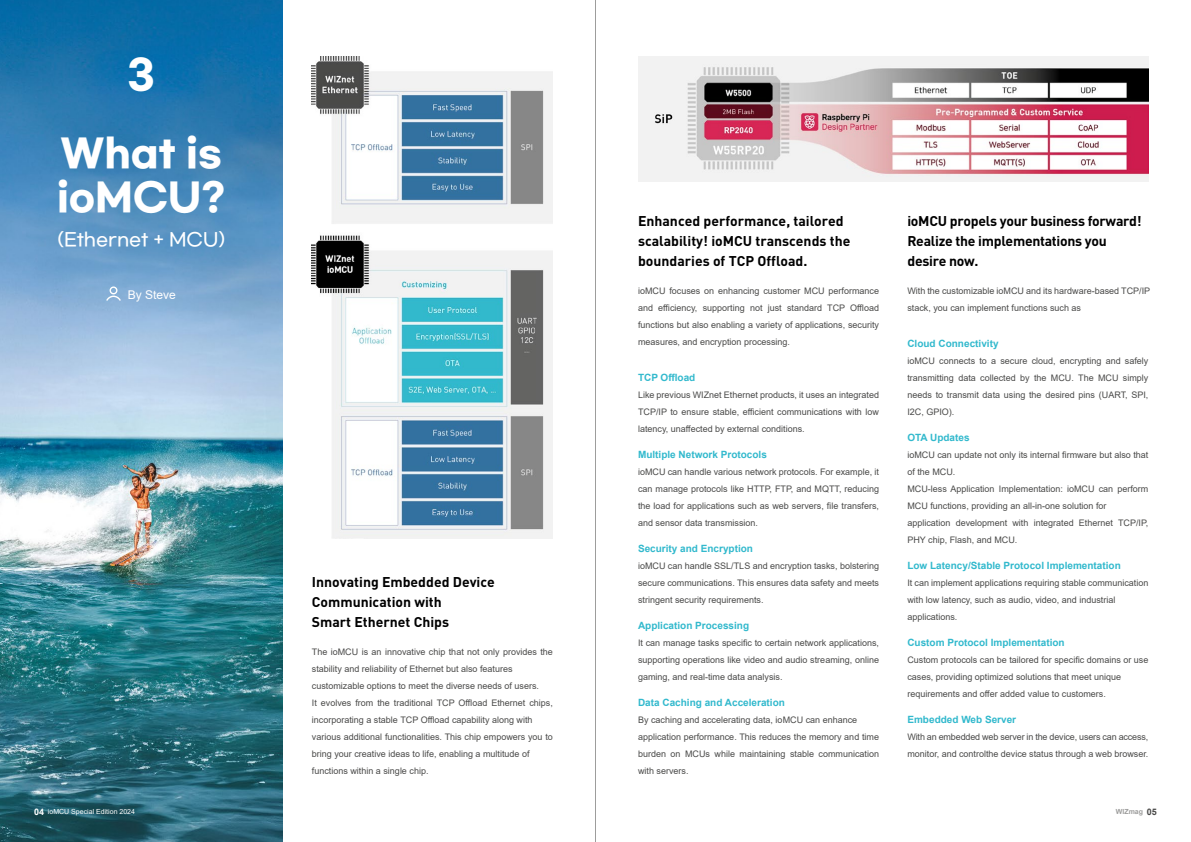
<style>
.page{position:relative;width:1191px;height:842px;background:#fff}
.page>*{position:absolute;margin:0;border:0;box-sizing:border-box;transform-origin:0 0}
.t1{font:700 40px "Gmarket Sans";color:#fff}
.t2{font:700 38px/44px "Gmarket Sans";color:#fff}
.t3{font:500 18px "Gmarket Sans";color:#fff}
.t4{font:700 14px/20px "DIN";color:#000}
.t5{font:700 14px/20px "DIN";letter-spacing:-.02em;color:#000}
.t6{font:12px "Arial";color:#fff}
.t7{font:700 10px "Arial";color:#32b9cd}
.t8{font:9px/17px "Arial";color:#4a4a49}
.t9{font:7px "Arial";color:#fff}
.t10{font:700 7px "Arial";color:#9d9d9c}
.s1{font-weight:700;font-size:9px}
.s2{font-size:9px;color:#4a4a49}
</style>
<div class="page">
<hr style="left:595px;top:0;width:1px;height:842px;background:#9d9d9c">
<img style="left:0;top:0;width:282px;height:842px">
<svg style="left:106px;top:286px;width:15px;height:15px"></svg>
<img style="left:312px;top:57px;width:241px;height:482px">
<img style="left:638px;top:57px;width:510px;height:124px">
<h1 class="t1" style="left:128px;top:52px;width:28px">3</h1>
<h2 class="t2" style="left:57px;top:133px;width:170px">What is ioMCU?</h2>
<h3 class="t3" style="left:58px;top:230px;width:169px">(Ethernet + MCU)</h3>
<h3 class="t6" style="left:128px;top:287px;width:50px">By Steve</h3>
<p class="t9" style="left:34px;top:807px;width:103px"><span class="s1">04</span> ioMCU Special Edition 2024</p>
<h3 class="t4" style="left:312px;top:571px;width:184px">Innovating Embedded Device<br>Communication with<br>Smart Ethernet Chips</h3>
<p class="t8" style="left:312px;top:643px;width:242px">The ioMCU is an innovative chip that not only provides the stability and reliability of Ethernet but also features customizable options to meet the diverse needs of users.<br>It evolves from the traditional TCP Offload Ethernet chips, incorporating a stable TCP Offload capability along with various additional functionalities. This chip empowers you to bring your creative ideas to life, enabling a multitude of functions within a single chip.</p>
<h3 class="t4" style="left:638px;top:211px;width:214px">Enhanced performance, tailored scalability! ioMCU transcends the boundaries of TCP Offload.</h3>
<h3 class="t5" style="left:907px;top:211px;width:236px">ioMCU propels your business forward!<br>Realize the implementations you desire now.</h3>
<p class="t8" style="left:638px;top:283px;width:242px;text-align:justify">ioMCU focuses on enhancing customer MCU performance and efficiency, supporting not just standard TCP Offload functions but also enabling a variety of applications, security measures, and encryption processing.</p>
<p class="t8" style="left:907px;top:283px;width:244px">With the customizable ioMCU and its hardware-based TCP/IP stack, you can implement functions such as</p>
<p class="t7" style="left:907px;top:336px;width:93px">Cloud Connectivity</p>
<p class="t8" style="left:907px;top:352px;width:242px;text-align:justify">ioMCU connects to a secure cloud, encrypting and safely transmitting data collected by the MCU. The MCU simply needs to transmit data using the desired pins (UART, SPI, I2C, GPIO).</p>
<p class="t7" style="left:907px;top:430px;width:64px">OTA Updates</p>
<p class="t8" style="left:907px;top:446px;width:242px">ioMCU can update not only its internal firmware but also that of the MCU.<br>MCU-less Application Implementation: ioMCU can perform MCU functions, providing an all-in-one solution for application development with integrated Ethernet TCP/IP, PHY chip, Flash, and MCU.</p>
<p class="t7" style="left:907px;top:558px;width:215px">Low Latency/Stable Protocol Implementation</p>
<p class="t8" style="left:907px;top:574px;width:242px">It can implement applications requiring stable communication with low latency, such as audio, video, and industrial applications.</p>
<p class="t7" style="left:907px;top:635px;width:159px">Custom Protocol Implementation</p>
<p class="t8" style="left:907px;top:651px;width:242px">Custom protocols can be tailored for specific domains or use cases, providing optimized solutions that meet unique requirements and offer added value to customers.</p>
<p class="t7" style="left:907px;top:712px;width:110px">Embedded Web Server</p>
<p class="t8" style="left:907px;top:728px;width:242px">With an embedded web server in the device, users can access, monitor, and controlthe device status through a web browser.</p>
<p class="t7" style="left:638px;top:370px;width:59px">TCP Offload</p>
<p class="t8" style="left:638px;top:386px;width:242px;text-align:justify">Like previous WIZnet Ethernet products, it uses an integrated TCP/IP to ensure stable, efficient communications with low latency, unaffected by external conditions.</p>
<p class="t7" style="left:638px;top:447px;width:130px">Multiple Network Protocols</p>
<p class="t8" style="left:638px;top:463px;width:242px;text-align:justify">ioMCU can handle various network protocols. For example, it can manage protocols like HTTP, FTP, and MQTT, reducing the load for applications such as web servers, file transfers, and sensor data transmission.</p>
<p class="t7" style="left:638px;top:541px;width:117px">Security and Encryption</p>
<p class="t8" style="left:638px;top:557px;width:242px;text-align:justify">ioMCU can handle SSL/TLS and encryption tasks, bolstering secure communications. This ensures data safety and meets stringent security requirements.</p>
<p class="t7" style="left:638px;top:618px;width:113px">Application Processing</p>
<p class="t8" style="left:638px;top:634px;width:242px;text-align:justify">It can manage tasks specific to certain network applications, supporting operations like video and audio streaming, online gaming, and real-time data analysis.</p>
<p class="t7" style="left:638px;top:695px;width:148px">Data Caching and Acceleration</p>
<p class="t8" style="left:638px;top:711px;width:242px">By caching and accelerating data, ioMCU can enhance application performance. This reduces the memory and time burden on MCUs while maintaining stable communication with servers.</p>
<p class="t10" style="left:1115px;top:807px;width:43px">WIZmag <span class="s2">05</span></p>
</div>
